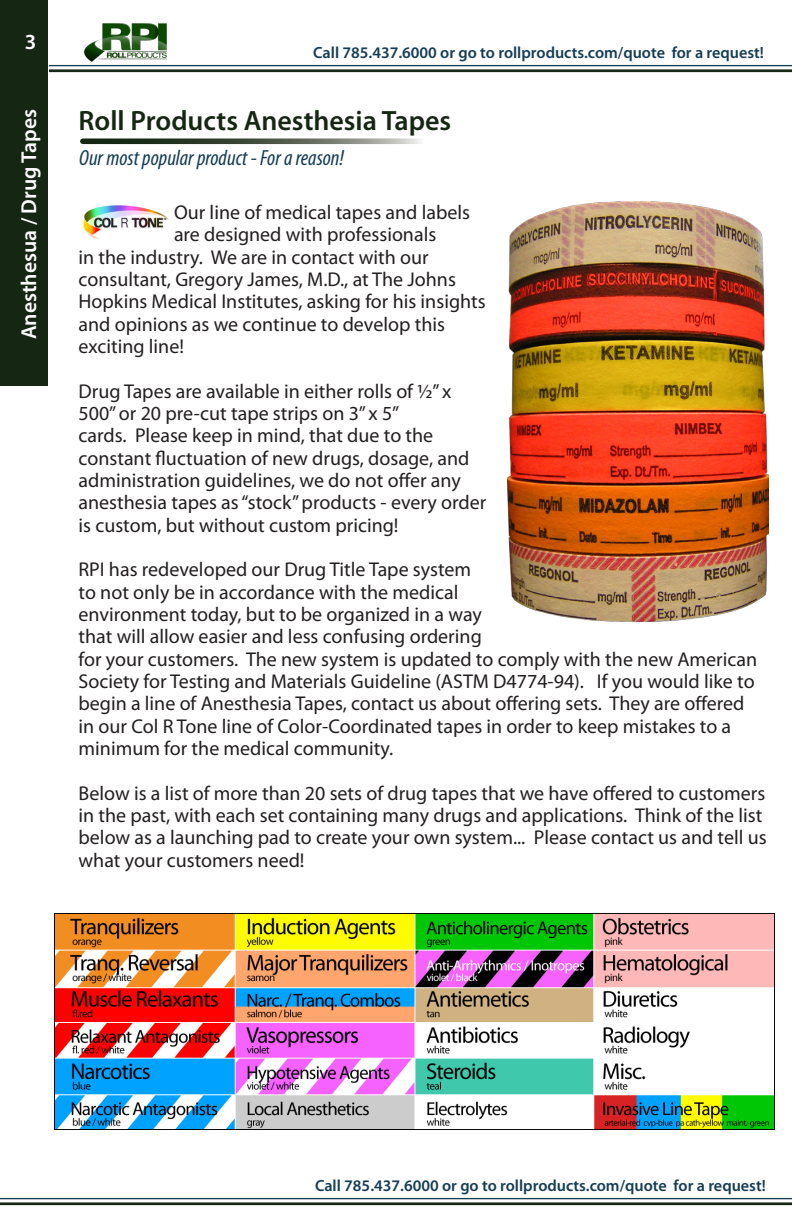
<style>
.page{position:relative;width:792px;height:1224px;background:#fff}
.page>*{position:absolute;margin:0;border:0;box-sizing:border-box;transform-origin:0 0}
.t1{font:600 28px "Myriad Pro";color:#152713}
.t2{font:italic condensed 22px "Myriad Pro";color:#153d54}
.t3{font:600 21.6px "Myriad Pro";color:#fff}
.t4{font:20px/22.4px "Myriad Pro";color:#231f20}
.t5{font:600 16.2px "Myriad Pro";color:#153d54}
</style>
<div class="page">
<div style="left:0;top:0;width:48px;height:385px;background:#152713"></div>
<hr style="left:49px;top:69px;width:743px;height:3px;background:#152713">
<hr style="left:49px;top:65px;width:743px;height:1px;background:#153d54">
<img style="left:80px;top:23px;width:89px;height:44px">
<svg style="left:83px;top:138px;width:338px;height:6px"></svg>
<hr style="left:0;top:1202px;width:792px;height:3px;background:#152713">
<hr style="left:0;top:1198px;width:792px;height:1px;background:#153d54">
<img style="left:55px;top:914px;width:720px;height:216px">
<img style="left:507px;top:202px;width:261px;height:419px">
<img style="left:83px;top:205px;width:86px;height:34px">
<p class="t3" style="left:25px;top:28px;width:13px">3</p>
<p class="t3" style="left:15px;top:339px;width:232px;rotate:-90deg">Anesthesua / Drug Tapes</p>
<p class="t5" style="left:313px;top:43px;width:452px">Call 785.437.6000 or go to rollproducts.com/quote for a request!</p>
<p class="t1" style="left:79px;top:103px;width:374px">Roll Products Anesthesia Tapes</p>
<p class="t2" style="left:79px;top:144px;width:266px">Our most popular product - For a reason!</p>
<p class="t4" style="left:174px;top:201px;width:298px">Our line of medical tapes and labels</p>
<p class="t4" style="left:174px;top:223px;width:264px">are designed with professionals</p>
<p class="t4" style="left:79px;top:246px;width:352px">in the industry. We are in contact with our</p>
<p class="t4" style="left:79px;top:268px;width:379px">consultant, Gregory James, M.D., at The Johns</p>
<p class="t4" style="left:79px;top:290px;width:409px">Hopkins Medical Institutes, asking for his insights</p>
<p class="t4" style="left:79px;top:313px;width:368px">and opinions as we continue to develop this</p>
<p class="t4" style="left:79px;top:335px;width:107px">exciting line!</p>
<p class="t4" style="left:79px;top:380px;width:374px">Drug Tapes are available in either rolls of ½” x<br>500” or 20 pre-cut tape strips on 3” x 5”</p>
<p class="t4" style="left:79px;top:424px;width:409px">cards. Please keep in mind, that due to the constant fluctuation of new drugs, dosage, and administration guidelines, we do not offer any anesthesia tapes as “stock” products - every order is custom, but without custom pricing!</p>
<p class="t4" style="left:79px;top:558px;width:680px">RPI has redeveloped our Drug Title Tape system<br>to not only be in accordance with the medical<br>environment today, but to be organized in a way<br>that will allow easier and less confusing ordering<br>for your customers. The new system is updated to comply with the new American Society for Testing and Materials Guideline (ASTM D4774-94). If you would like to begin a line of Anesthesia Tapes, contact us about offering sets. They are offered in our Col R Tone line of Color-Coordinated tapes in order to keep mistakes to a minimum for the medical community.</p>
<p class="t4" style="left:79px;top:781px;width:690px">Below is a list of more than 20 sets of drug tapes that we have offered to customers in the past, with each set containing many drugs and applications. Think of the list below as a launching pad to create your own system... Please contact us and tell us what your customers need!</p>
<p class="t5" style="left:315px;top:1176px;width:452px">Call 785.437.6000 or go to rollproducts.com/quote for a request!</p>
</div>
